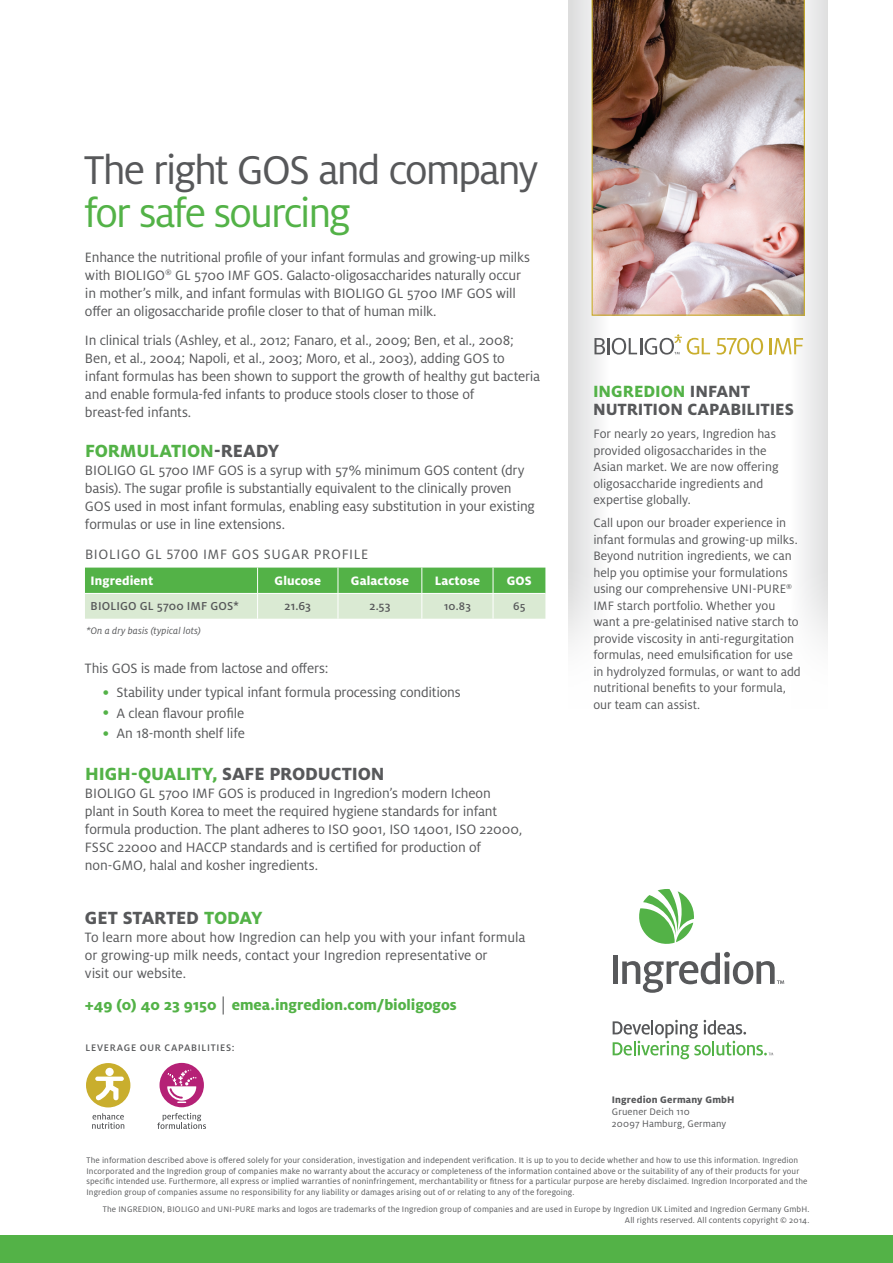
<style>
.page{position:relative;width:893px;height:1263px;background:#fff}
.page>*{position:absolute;margin:0;border:0;box-sizing:border-box;transform-origin:0 0}
.t1{font:44.55px "Milo Pro";letter-spacing:-.045em;color:#57585a}
.t2{font:44.55px "Milo Pro";letter-spacing:-.05em;color:#53b247}
.t3{font:800 19.5px "Milo Pro";letter-spacing:-.005em;color:#57585a}
.t4{font:800 19.5px "Milo Pro";letter-spacing:-.005em;color:#53b247}
.t5{font:800 18px/18px "Milo Pro";letter-spacing:-.005em;color:#57585a}
.t6{font:800 16.2px "Milo Pro";letter-spacing:-.005em;color:#53b247}
.t7{font:15px/18px "Milo Pro";letter-spacing:-.01em;color:#57585a}
.t8{font:15px "Milo Pro";letter-spacing:.04em;color:#57585a}
.t9{font:13.5px/16.5px "Milo Pro";letter-spacing:-.005em;color:#57585a}
.t10{font:800 13.5px "Milo Pro";letter-spacing:.01em;color:#fff}
.t11{font:500 12.75px "Milo Pro";letter-spacing:.01em;color:#57585a}
.t12{font:500 12.15px "Milo Pro";color:#57585a}
.t13{font:10.5px/12px "Milo Pro";letter-spacing:.01em;color:#57585a}
.t14{font:italic 10.5px "Milo Pro";letter-spacing:.005em;color:#57585a}
.t15{font:500 10.5px "Milo Pro";letter-spacing:.07em;color:#57585a}
.t16{font:800 10.5px "Milo Pro";letter-spacing:.015em;color:#57585a}
.t17{font:9px/10.5px "Milo Pro";letter-spacing:.015em;color:#57585a}
.s1{color:#57585a}
.s2{font-weight:800;font-size:12px;color:#53b247}
.s3{color:#53b247}
.s4{font-weight:400;font-size:18px;color:#57585a}
</style>
<div class="page">
<div style="left:0;top:1236px;width:893px;height:27px;background:#53b247"></div>
<svg style="left:569px;top:0;width:259px;height:547px"></svg>
<img style="left:592px;top:0;width:213px;height:316px">
<svg style="left:85px;top:568px;width:460px;height:51px;background:#98cf8f"></svg>
<svg style="left:92px;top:1113px;width:32px;height:16px"></svg>
<div style="left:86px;top:1063px;width:44px;height:44px;background:#c9ae2d;border-radius:50%"></div>
<div style="left:105px;top:1068px;width:9px;height:8px;background:#fff;border-radius:50%"></div>
<svg style="left:95px;top:1076px;width:29px;height:24px"></svg>
<svg style="left:157px;top:1113px;width:49px;height:16px"></svg>
<div style="left:160px;top:1063px;width:44px;height:44px;background:#b52176;border-radius:50%"></div>
<svg style="left:167px;top:1069px;width:30px;height:34px"></svg>
<svg style="left:594px;top:334px;width:116px;height:21px"></svg>
<svg style="left:717px;top:338px;width:46px;height:17px"></svg>
<svg style="left:769px;top:338px;width:34px;height:16px"></svg>
<svg style="left:613px;top:1020px;width:160px;height:39px"></svg>
<hr style="left:613px;top:955px;width:4px;height:29px;background:#57585a">
<svg style="left:622px;top:889px;width:162px;height:104px"></svg>
<h1 class="t1" style="left:84px;top:145px;width:456px">The right GOS and company</h1>
<h1 class="t2" style="left:84px;top:188px;width:268px">for safe sourcing</h1>
<p class="t7" style="left:85px;top:248px;width:446px">Enhance the nutritional profile of your infant formulas and growing-up milks with BIOLIGO<sup>®</sup> GL 5700 IMF GOS. Galacto-oligosaccharides naturally occur in mother’s milk, and infant formulas with BIOLIGO GL 5700 IMF GOS will offer an oligosaccharide profile closer to that of human milk.</p>
<p class="t7" style="left:85px;top:331px;width:457px">In clinical trials (Ashley, et al., 2012; Fanaro, et al., 2009; Ben, et al., 2008; Ben, et al., 2004; Napoli, et al., 2003; Moro, et al., 2003), adding GOS to infant formulas has been shown to support the growth of healthy gut bacteria and enable formula-fed infants to produce stools closer to those of<br>breast-fed infants.</p>
<h2 class="t4" style="left:85px;top:439px;width:196px">FORMULATION<span class="s1">-READY</span></h2>
<p class="t7" style="left:85px;top:461px;width:451px">BIOLIGO GL 5700 IMF GOS is a syrup with 57% minimum GOS content (dry basis). The sugar profile is substantially equivalent to the clinically proven GOS used in most infant formulas, enabling easy substitution in your existing formulas or use in line extensions.</p>
<p class="t8" style="left:85px;top:546px;width:285px">BIOLIGO GL 5700 IMF GOS SUGAR PROFILE</p>
<p class="t10" style="left:91px;top:573px;width:64px">Ingredient</p>
<p class="t10" style="left:274px;top:573px;width:48px">Glucose</p>
<p class="t10" style="left:351px;top:573px;width:60px">Galactose</p>
<p class="t10" style="left:435px;top:573px;width:47px">Lactose</p>
<p class="t10" style="left:507px;top:573px;width:26px">GOS</p>
<p class="t11" style="left:91px;top:599px;width:150px">BIOLIGO GL 5700 IMF GOS*</p>
<p class="t11" style="left:285px;top:599px;width:28px">21.63</p>
<p class="t11" style="left:369px;top:599px;width:23px">2.53</p>
<p class="t12" style="left:444px;top:599px;width:28px">10.83</p>
<p class="t12" style="left:513px;top:599px;width:14px">65</p>
<p class="t14" style="left:86px;top:624px;width:116px">*On a dry basis (typical lots)</p>
<p class="t7" style="left:85px;top:659px;width:245px">This GOS is made from lactose and offers:</p>
<p class="t7" style="left:103px;top:684px;width:359px"><span class="s2">•</span> Stability under typical infant formula processing conditions</p>
<p class="t7" style="left:103px;top:704px;width:143px"><span class="s2">•</span> A clean flavour profile</p>
<p class="t7" style="left:103px;top:724px;width:143px"><span class="s2">•</span> An 18-month shelf life</p>
<h2 class="t3" style="left:85px;top:762px;width:301px"><span class="s3">HIGH-QUALITY,</span> SAFE PRODUCTION</h2>
<p class="t7" style="left:85px;top:784px;width:439px">BIOLIGO GL 5700 IMF GOS is produced in Ingredion’s modern Icheon plant in South Korea to meet the required hygiene standards for infant formula production. The plant adheres to ISO 9001, ISO 14001, ISO 22000, FSSC 22000 and HACCP standards and is certified for production of non-GMO, halal and kosher ingredients.</p>
<h2 class="t3" style="left:85px;top:907px;width:179px">GET STARTED <span class="s3">TODAY</span></h2>
<p class="t7" style="left:85px;top:928px;width:442px">To learn more about how Ingredion can help you with your infant formula or growing-up milk needs, contact your Ingredion representative or<br>visit our website.</p>
<p class="t6" style="left:85px;top:995px;width:373px">+49 (0) 40 23 9150 <span class="s4">|</span> emea.ingredion.com/bioligogos</p>
<p class="t15" style="left:86px;top:1042px;width:150px">LEVERAGE OUR CAPABILITIES:</p>
<p class="t5" style="left:593px;top:382px;width:202px"><span class="s3">INGREDION</span> INFANT<br>NUTRITION CAPABILITIES</p>
<p class="t9" style="left:593px;top:426px;width:187px">For nearly 20 years, Ingredion has provided oligosaccharides in the<br>Asian market. We are now offering oligosaccharide ingredients and expertise globally.</p>
<p class="t9" style="left:593px;top:515px;width:209px">Call upon our broader experience in infant formulas and growing-up milks.<br>Beyond nutrition ingredients, we can help you optimise your formulations using our comprehensive UNI-PURE<sup>® </sup>IMF starch portfolio. Whether you want a pre-gelatinised native starch to provide viscosity in anti-regurgitation formulas, need emulsification for use in hydrolyzed formulas, or want to add nutritional benefits to your formula, our team can assist.</p>
<p class="t16" style="left:612px;top:1093px;width:124px">Ingredion Germany GmbH</p>
<p class="t13" style="left:612px;top:1106px;width:116px">Gruener Deich 110<br>20097 Hamburg, Germany</p>
<p class="t17" style="left:86px;top:1155px;width:723px">The information described above is offered solely for your consideration, investigation and independent verification. It is up to you to decide whether and how to use this information. Ingredion Incorporated and the Ingredion group of companies make no warranty about the accuracy or completeness of the information contained above or the suitability of any of their products for your specific intended use. Furthermore, all express or implied warranties of noninfringement, merchantability or fitness for a particular purpose are hereby disclaimed. Ingredion Incorporated and the Ingredion group of companies assume no responsibility for any liability or damages arising out of or relating to any of the foregoing.</p>
<p class="t17" style="left:103px;top:1204px;width:708px;text-align:right">The INGREDION, BIOLIGO and UNI-PURE marks and logos are trademarks of the Ingredion group of companies and are used in Europe by Ingredion UK Limited and Ingredion Germany GmbH.<br>All rights reserved. All contents copyright © 2014.</p>
</div>
